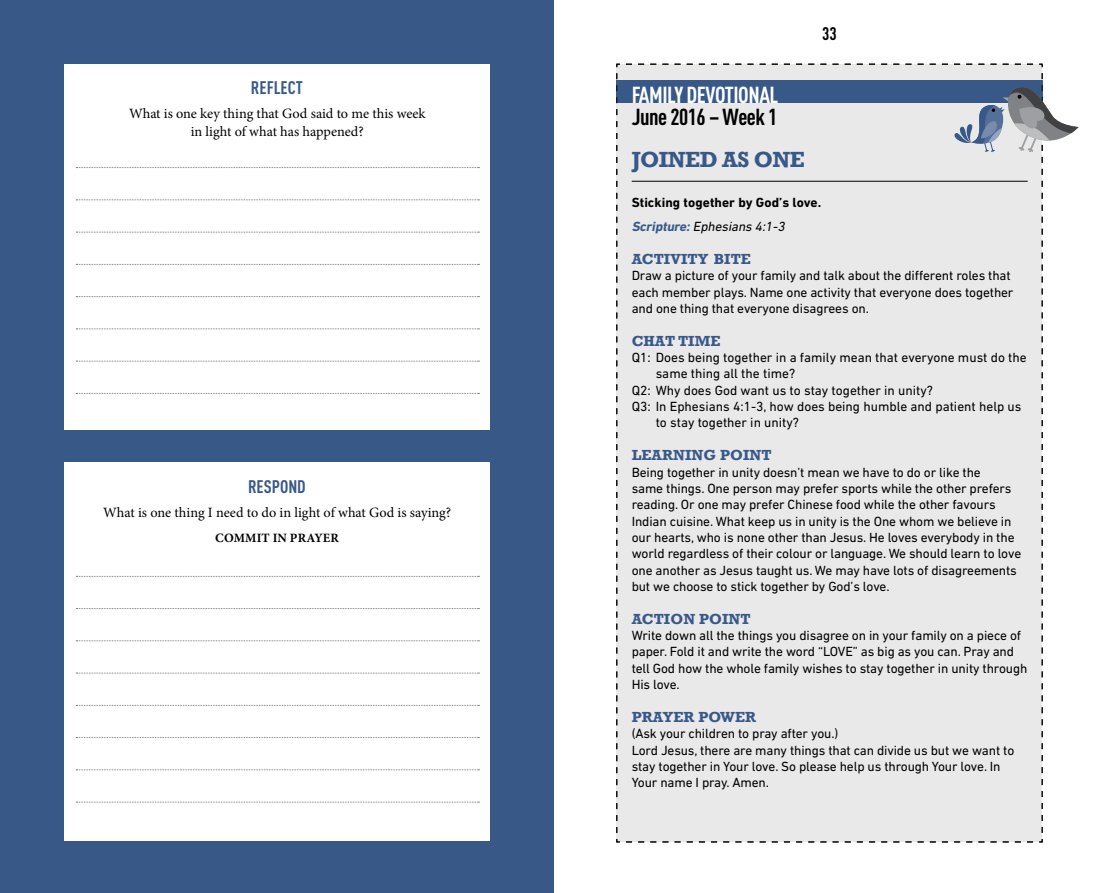
<style>
.page{position:relative;width:1106px;height:893px;background:#fff}
.page>*{position:absolute;margin:0;border:0;box-sizing:border-box;transform-origin:0 0}
.t1{font:700 22.8px "DIN Cond";letter-spacing:-.02em;color:#fff}
.t2{font:700 22.8px "DIN Cond";letter-spacing:-.02em;color:#000}
.t3{font:700 22.5px "Rockwell";letter-spacing:-.025em;color:#385988}
.t4{font:700 18px "DIN Cond";color:#385988}
.t5{font:700 18px "DIN Cond";color:#000}
.t6{font:700 15px "Rockwell";letter-spacing:.005em;color:#385988}
.t7{font:14.25px/18px "Minion Pro";letter-spacing:-.005em;color:#000;text-align:center}
.t8{font:13.5px/16.4px "DIN Next LT Pro";letter-spacing:-.01em;color:#000}
.t9{font:700 13.5px/24px "DIN Next LT Pro";letter-spacing:.005em;color:#000}
.t10{font:700 12.75px "Minion Pro";letter-spacing:.01em;color:#000}
.s1{font-style:italic;color:#385988}
.s2{font-weight:400;font-style:italic}
</style>
<div class="page">
<div style="left:0;top:0;width:553px;height:893px;background:#385988"></div>
<div style="left:65px;top:64px;width:425px;height:365px;background:#fff"></div>
<div style="left:65px;top:463px;width:425px;height:378px;background:#fff"></div>
<svg style="left:76px;top:167px;width:403px;height:1px"></svg>
<svg style="left:76px;top:199px;width:403px;height:1px"></svg>
<svg style="left:76px;top:232px;width:403px;height:1px"></svg>
<svg style="left:76px;top:264px;width:403px;height:1px"></svg>
<svg style="left:76px;top:296px;width:403px;height:1px"></svg>
<svg style="left:76px;top:328px;width:403px;height:1px"></svg>
<svg style="left:76px;top:361px;width:403px;height:1px"></svg>
<svg style="left:76px;top:393px;width:403px;height:1px"></svg>
<svg style="left:76px;top:576px;width:403px;height:1px"></svg>
<svg style="left:76px;top:608px;width:403px;height:1px"></svg>
<svg style="left:76px;top:640px;width:403px;height:1px"></svg>
<svg style="left:76px;top:673px;width:403px;height:1px"></svg>
<svg style="left:76px;top:705px;width:403px;height:1px"></svg>
<svg style="left:76px;top:737px;width:403px;height:1px"></svg>
<svg style="left:76px;top:769px;width:403px;height:1px"></svg>
<svg style="left:76px;top:802px;width:403px;height:1px"></svg>
<div style="left:616px;top:63px;width:426px;height:780px;background:#e9e9ea"></div>
<svg style="left:951px;top:73px;width:127px;height:763px"></svg>
<hr style="left:631px;top:181px;width:396px;height:1px;background:#000">
<h3 class="t4" style="left:251px;top:77px;width:53px">REFLECT</h3>
<p class="t7" style="left:129px;top:104px;width:298px">What is one key thing that God said to me this week in light of what has happened?</p>
<h3 class="t4" style="left:248px;top:475px;width:59px">RESPOND</h3>
<p class="t7" style="left:103px;top:504px;width:349px">What is one thing I need to do in light of what God is saying?</p>
<p class="t10" style="left:215px;top:529px;width:125px">COMMIT IN PRAYER</p>
<h3 class="t5" style="left:822px;top:22px;width:16px">33</h3>
<h1 class="t1" style="left:631px;top:81px;width:148px">FAMILY DEVOTIONAL</h1>
<h1 class="t2" style="left:631px;top:103px;width:147px">June 2016 – Week 1</h1>
<h2 class="t3" style="left:631px;top:145px;width:175px">JOINED AS ONE</h2>
<p class="t9" style="left:631px;top:190px;width:191px">Sticking together by God’s love.<br><span class="s1">Scripture:</span><span class="s2">Ephesians 4:1-3</span></p>
<p class="t6" style="left:631px;top:250px;width:121px">ACTIVITY BITE</p>
<p class="t8" style="left:631px;top:267px;width:383px">Draw a picture of your family and talk about the different roles that each member plays. Name one activity that everyone does together and one thing that everyone disagrees on.</p>
<p class="t6" style="left:631px;top:332px;width:90px">CHAT TIME</p>
<p class="t8" style="left:631px;top:349px;width:396px">Q1: Does being together in a family mean that everyone must do the</p>
<p class="t8" style="left:655px;top:365px;width:141px">same thing all the time?</p>
<p class="t8" style="left:631px;top:382px;width:303px">Q2: Why does God want us to stay together in unity?</p>
<p class="t8" style="left:631px;top:398px;width:391px">Q3: In Ephesians 4:1-3, how does being humble and patient help us</p>
<p class="t8" style="left:655px;top:415px;width:145px">to stay together in unity?</p>
<p class="t6" style="left:631px;top:446px;width:141px">LEARNING POINT</p>
<p class="t8" style="left:631px;top:464px;width:391px">Being together in unity doesn’t mean we have to do or like the<br>same things. One person may prefer sports while the other prefers reading. Or one may prefer Chinese food while the other favours Indian cuisine. What keep us in unity is the One whom we believe in our hearts, who is none other than Jesus. He loves everybody in the world regardless of their colour or language. We should learn to love one another as Jesus taught us. We may have lots of disagreements but we choose to stick together by God’s love.</p>
<p class="t6" style="left:631px;top:610px;width:120px">ACTION POINT</p>
<p class="t8" style="left:631px;top:627px;width:397px">Write down all the things you disagree on in your family on a piece of paper. Fold it and write the word “LOVE” as big as you can. Pray and tell God how the whole family wishes to stay together in unity through His love.</p>
<p class="t6" style="left:631px;top:708px;width:126px">PRAYER POWER</p>
<p class="t8" style="left:631px;top:725px;width:384px">(Ask your children to pray after you.)<br>Lord Jesus, there are many things that can divide us but we want to stay together in Your love. So please help us through Your love. In Your name I pray. Amen.</p>
</div>
